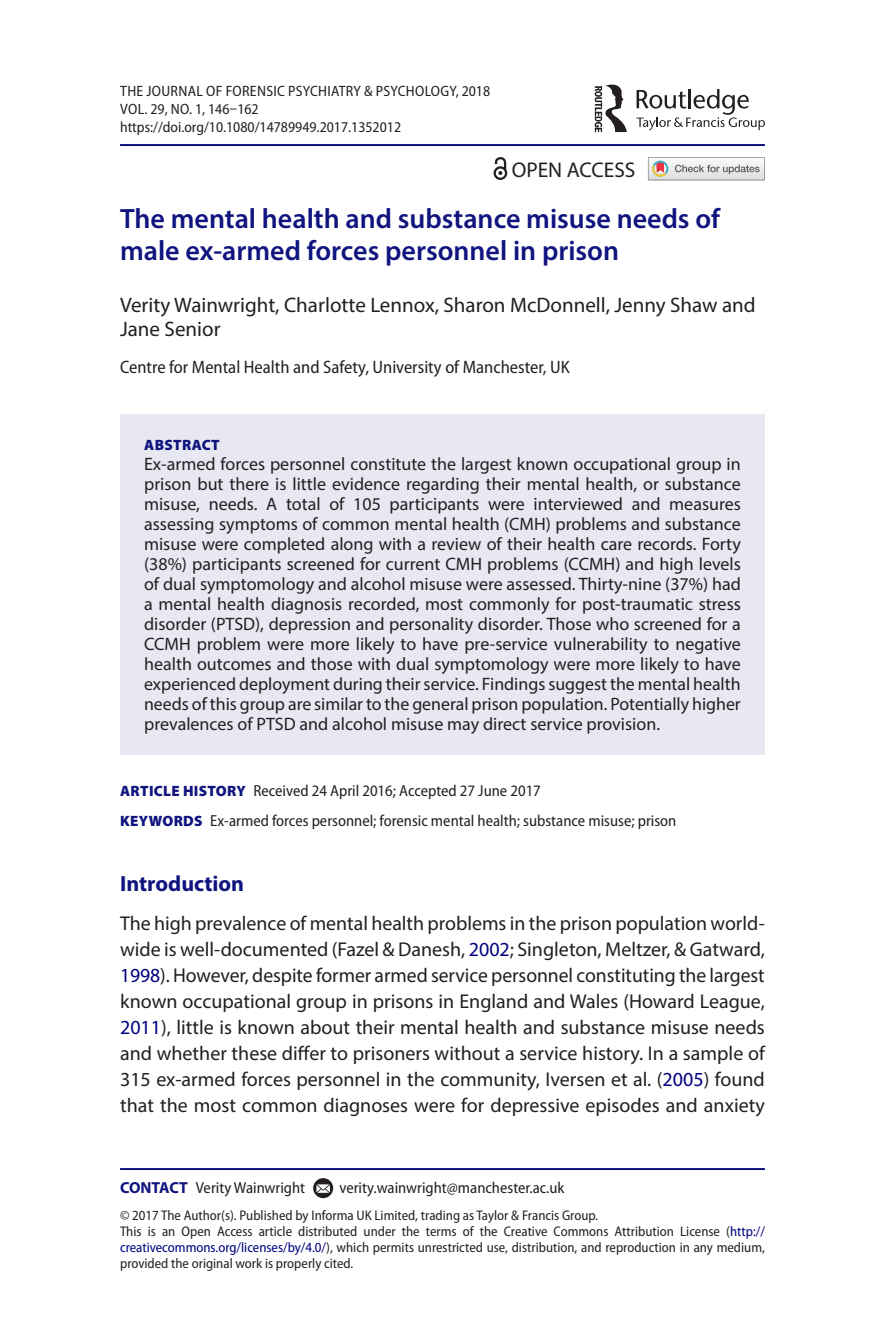
<style>
.page{position:relative;width:885px;height:1327px;background:#fff}
.page>*{position:absolute;margin:0;border:0;box-sizing:border-box;transform-origin:0 0}
.t1{font:600 28px/32px "Myriad Pro";color:#10147e}
.t2{font:700 22px "Myriad Pro";color:#10147e}
.t3{font:21.4px "Myriad Pro";color:#231f20}
.t4{font:21px/24px "Myriad Pro";color:#231f20}
.t5{font:20px/26px "Myriad Pro";color:#231f20;text-align:justify}
.t6{font:18px/20px "Myriad Pro";color:#231f20;text-align:justify}
.t7{font:semi-condensed 18px "Myriad Pro";color:#231f20}
.t8{font:semi-condensed 16px/30px "Myriad Pro";color:#231f20}
.t9{font:semi-condensed 15px/18px "Myriad Pro";color:#231f20}
.t10{font:900 15px "Myriad Pro";letter-spacing:.02em;color:#10147e}
.t11{font:semi-condensed 14px/16px "Myriad Pro";color:#231f20}
.s1{font-weight:900;font-stretch:normal;font-size:15px;color:#10147e}
.s2{color:#000080}
.s3{font-weight:700;font-stretch:normal;color:#10147e}
</style>
<div class="page">
<hr style="left:120px;top:144px;width:644px;height:2px;background:#10147e">
<div style="left:120px;top:414px;width:644px;height:340px;background:#e7e8f2"></div>
<hr style="left:120px;top:1168px;width:644px;height:2px;background:#10147e">
<svg style="left:313px;top:1178px;width:20px;height:20px"></svg>
<svg style="left:316px;top:1184px;width:14px;height:8px"></svg>
<svg style="left:636px;top:89px;width:128px;height:41px"></svg>
<svg style="left:594px;top:85px;width:32px;height:47px"></svg>
<svg style="left:648px;top:157px;width:116px;height:23px"></svg>
<svg style="left:493px;top:157px;width:14px;height:23px"></svg>
<p class="t9" style="left:120px;top:82px;width:371px">The Journal of Forensic Psychiatry &amp; Psychology, 2018<br>VOL. 29, NO. 1, 146–162 https://doi.org/10.1080/14789949.2017.1352012</p>
<p class="t3" style="left:511px;top:156px;width:125px">OPEN ACCESS</p>
<h1 class="t1" style="left:120px;top:202px;width:601px">The mental health and substance misuse needs of male ex-armed forces personnel in prison</h1>
<p class="t4" style="left:120px;top:293px;width:637px">Verity Wainwright, Charlotte Lennox, Sharon McDonnell, Jenny Shaw and<br>Jane Senior</p>
<p class="t7" style="left:120px;top:357px;width:451px">Centre for Mental Health and Safety, University of Manchester, UK</p>
<p class="t10" style="left:144px;top:436px;width:77px">ABSTRACT</p>
<p class="t6" style="left:144px;top:454px;width:598px">Ex-armed forces personnel constitute the largest known occupational group in prison but there is little evidence regarding their mental health, or substance misuse, needs. A total of 105 participants were interviewed and measures assessing symptoms of common mental health (CMH) problems and substance misuse were completed along with a review of their health care records. Forty (38%) participants screened for current CMH problems (CCMH) and high levels of dual symptomology and alcohol misuse were assessed. Thirty-nine (37%) had a mental health diagnosis recorded, most commonly for post-traumatic stress disorder (PTSD), depression and personality disorder. Those who screened for a CCMH problem were more likely to have pre-service vulnerability to negative health outcomes and those with dual symptomology were more likely to have experienced deployment during their service. Findings suggest the mental health needs of this group are similar to the general prison population. Potentially higher prevalences of PTSD and alcohol misuse may direct service provision.</p>
<p class="t8" style="left:120px;top:776px;width:557px"><span class="s1">ARTICLE HISTORY</span> Received 24 April 2016; Accepted 27 June 2017<br><span class="s1">KEYWORDS</span> Ex-armed forces personnel; forensic mental health; substance misuse; prison</p>
<p class="t2" style="left:120px;top:869px;width:126px">Introduction</p>
<p class="t5" style="left:120px;top:910px;width:646px">The high prevalence of mental health problems in the prison population world&shy;wide is well-documented (Fazel &amp; Danesh, <span class="s2">2002</span>; Singleton, Meltzer, &amp; Gatward, <span class="s2">1998</span>). However, despite former armed service personnel constituting the largest known occupational group in prisons in England and Wales (Howard League, <span class="s2">2011</span>), little is known about their mental health and substance misuse needs and whether these differ to prisoners without a service history. In a sample of 315 ex-armed forces personnel in the community, Iversen et al. (<span class="s2">2005</span>) found that the most common diagnoses were for depressive episodes and anxiety</p>
<p class="t8" style="left:120px;top:1172px;width:186px"><span class="s3">CONTACT</span> Verity Wainwright</p>
<p class="t8" style="left:339px;top:1172px;width:226px">verity.wainwright@manchester.ac.uk</p>
<p class="t11" style="left:120px;top:1207px;width:646px">© 2017 The Author(s). Published by Informa UK Limited, trading as Taylor &amp; Francis Group.<br>This is an Open Access article distributed under the terms of the Creative Commons Attribution License (<span class="s2">http:// creativecommons.org/licenses/by/4.0/</span>), which permits unrestricted use, distribution, and reproduction in any medium, provided the original work is properly cited.</p>
</div>
